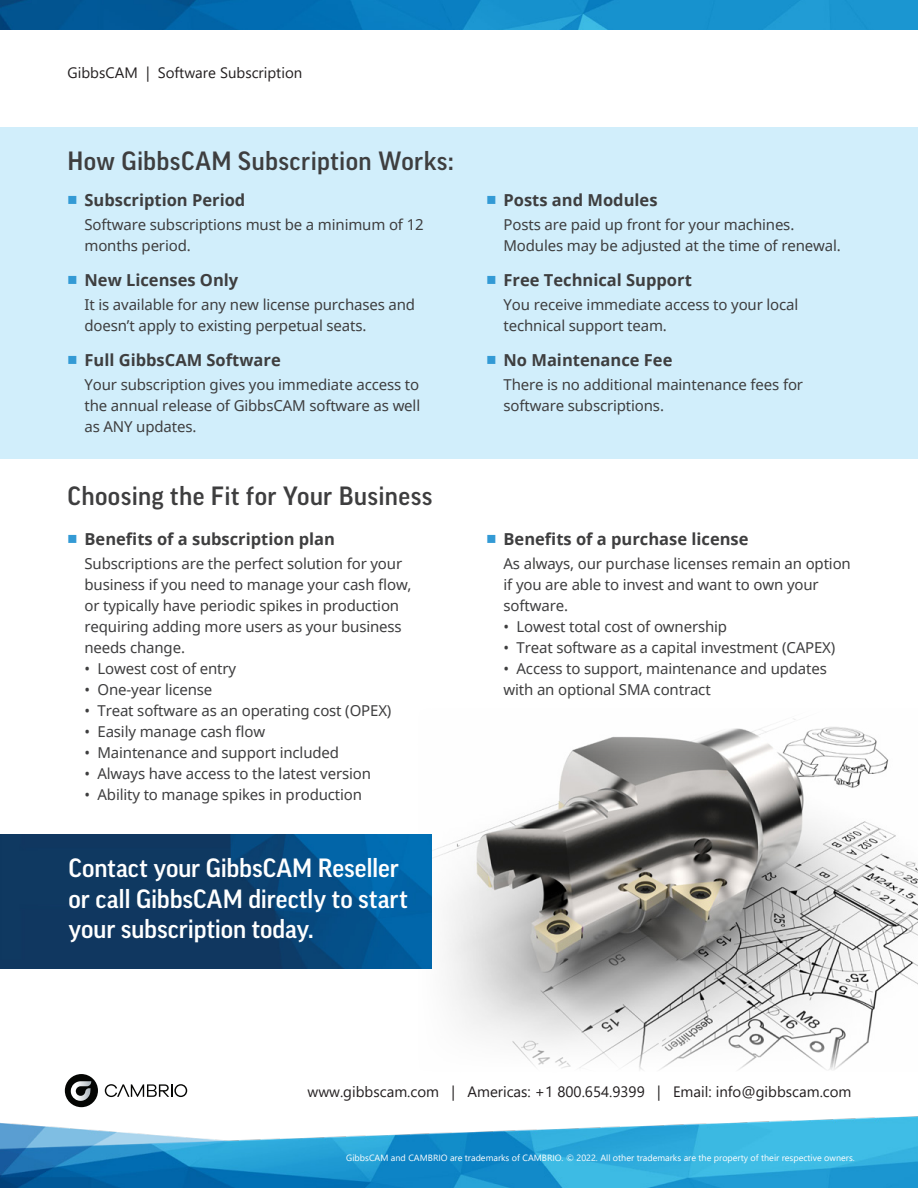
<style>
.page{position:relative;width:918px;height:1188px;background:#fff}
.page>*{position:absolute;margin:0;border:0;box-sizing:border-box;transform-origin:0 0}
.t1{font:500 25.5px/30.6px "Good Pro";letter-spacing:-.005em;color:#fff}
.t2{font:500 25.5px "Good Pro";letter-spacing:.015em;color:#3e3e3f}
.t3{font:700 16.5px "Noto Sans";color:#3e3e3f}
.Bullet_subtext{font:15px/21px "Noto Sans";letter-spacing:-.01em;color:#3e3e3f}
.Contact_line{font:15px "Segoe UI";color:#231f20}
.Footnote_REV-Right{font:9px "Segoe UI";color:#fff}
.s1{color:#339ad5}
</style>
<div class="page">
<div style="left:0;top:128px;width:918px;height:331px;background:#d1eefb"></div>
<img style="left:397px;top:718px;width:521px;height:352px">
<img style="left:0;top:1116px;width:918px;height:72px">
<img style="left:0;top:0;width:918px;height:30px">
<svg style="left:105px;top:1084px;width:82px;height:13px"></svg>
<div style="left:65px;top:1074px;width:33px;height:33px;background:#040503;border-radius:50%"></div>
<svg style="left:71px;top:1081px;width:20px;height:20px"></svg>
<img style="left:0;top:834px;width:432px;height:134px">
<h3 class="Contact_line" style="left:68px;top:59px;width:72px">GibbsCAM</h3>
<h3 class="Contact_line" style="left:146px;top:59px;width:5px">|</h3>
<h3 class="Contact_line" style="left:158px;top:59px;width:146px">Software Subscription</h3>
<p class="t2" style="left:68px;top:146px;width:388px">How GibbsCAM Subscription Works:</p>
<p class="t3" style="left:68px;top:188px;width:179px"><span class="s1">■</span> Subscription Period</p>
<p class="Bullet_subtext" style="left:85px;top:214px;width:341px">Software subscriptions must be a minimum of 12 months period.</p>
<p class="t3" style="left:68px;top:268px;width:172px"><span class="s1">■</span> New Licenses Only</p>
<p class="Bullet_subtext" style="left:85px;top:294px;width:332px">It is available for any new license purchases and doesn t’ apply to existing perpetual seats.</p>
<p class="t3" style="left:68px;top:348px;width:215px"><span class="s1">■</span> Full GibbsCAM Software</p>
<p class="Bullet_subtext" style="left:85px;top:374px;width:337px;text-align:justify">Your subscription gives you immediate access to the annual release of GibbsCAM software as well as ANY updates.</p>
<p class="t2" style="left:68px;top:481px;width:367px">Choosing the Fit for Your Business</p>
<p class="t3" style="left:68px;top:527px;width:269px"><span class="s1">■</span> Benefits of a subscription plan</p>
<p class="Bullet_subtext" style="left:85px;top:553px;width:329px">Subscriptions are the perfect solution for your business if you need to manage your cash flow, or typically have periodic spikes in production requiring adding more users as your business needs change.</p>
<p class="Bullet_subtext" style="left:97px;top:658px;width:140px">Lowest cost of entry</p>
<p class="Bullet_subtext" style="left:85px;top:658px;width:7px">•</p>
<p class="Bullet_subtext" style="left:85px;top:679px;width:7px">•</p>
<p class="Bullet_subtext" style="left:97px;top:679px;width:116px">One-year license</p>
<p class="Bullet_subtext" style="left:85px;top:700px;width:7px">•</p>
<p class="Bullet_subtext" style="left:97px;top:700px;width:295px">Treat software as an operating cost (OPEX(</p>
<p class="Bullet_subtext" style="left:85px;top:721px;width:7px">•</p>
<p class="Bullet_subtext" style="left:97px;top:721px;width:169px">Easily manage cash flow</p>
<p class="Bullet_subtext" style="left:85px;top:742px;width:7px">•</p>
<p class="Bullet_subtext" style="left:97px;top:742px;width:243px">Maintenance and support included</p>
<p class="Bullet_subtext" style="left:85px;top:763px;width:7px">•</p>
<p class="Bullet_subtext" style="left:97px;top:763px;width:275px">Always have access to the latest version</p>
<p class="Bullet_subtext" style="left:85px;top:784px;width:7px">•</p>
<p class="Bullet_subtext" style="left:97px;top:784px;width:266px">Ability to manage spikes in production</p>
<p class="t1" style="left:69px;top:852px;width:341px">Contact your GibbsCAM Reseller or call GibbsCAM directly to start your subscription today.</p>
<p class="t3" style="left:487px;top:188px;width:173px"><span class="s1">■</span> Posts and Modules</p>
<p class="Bullet_subtext" style="left:504px;top:214px;width:339px">Posts are paid up front for your machines.<br>Modules may be adjusted at the time of renewal.</p>
<p class="t3" style="left:487px;top:268px;width:207px"><span class="s1">■</span> Free Technical Support</p>
<p class="Bullet_subtext" style="left:504px;top:294px;width:296px">You receive immediate access to your local technical support team.</p>
<p class="t3" style="left:487px;top:348px;width:187px"><span class="s1">■</span> No Maintenance Fee</p>
<p class="Bullet_subtext" style="left:504px;top:374px;width:301px">There is no additional maintenance fees for software subscriptions.</p>
<p class="t3" style="left:487px;top:527px;width:264px"><span class="s1">■</span> Benefits of a purchase license</p>
<p class="Bullet_subtext" style="left:504px;top:553px;width:349px">As always, our purchase licenses remain an option if you are able to invest and want to own your software.</p>
<p class="Bullet_subtext" style="left:517px;top:616px;width:212px">Lowest total cost of ownership</p>
<p class="Bullet_subtext" style="left:504px;top:616px;width:7px">•</p>
<p class="Bullet_subtext" style="left:504px;top:637px;width:7px">•</p>
<p class="Bullet_subtext" style="left:517px;top:637px;width:320px">Treat software as a capital investment (CAPEX(</p>
<p class="Bullet_subtext" style="left:517px;top:658px;width:312px">Access to support, maintenance and updates</p>
<p class="Bullet_subtext" style="left:504px;top:658px;width:209px">•<br>with an optional SMA contract</p>
<p class="Contact_line" style="left:308px;top:1077px;width:133px">www.gibbscam.com</p>
<p class="Contact_line" style="left:451px;top:1077px;width:5px">|</p>
<p class="Contact_line" style="left:467px;top:1077px;width:179px">Americas: +1 800.654.9399</p>
<p class="Contact_line" style="left:657px;top:1077px;width:5px">|</p>
<p class="Contact_line" style="left:673px;top:1077px;width:180px">Email: info@gibbscam.com</p>
<p class="Footnote_REV-Right" style="left:346px;top:1149px;width:510px">GibbsCAM and CAMBRIO are trademarks of CAMBRIO. © 2022. All other trademarks are the property of their respective owners.</p>
</div>
